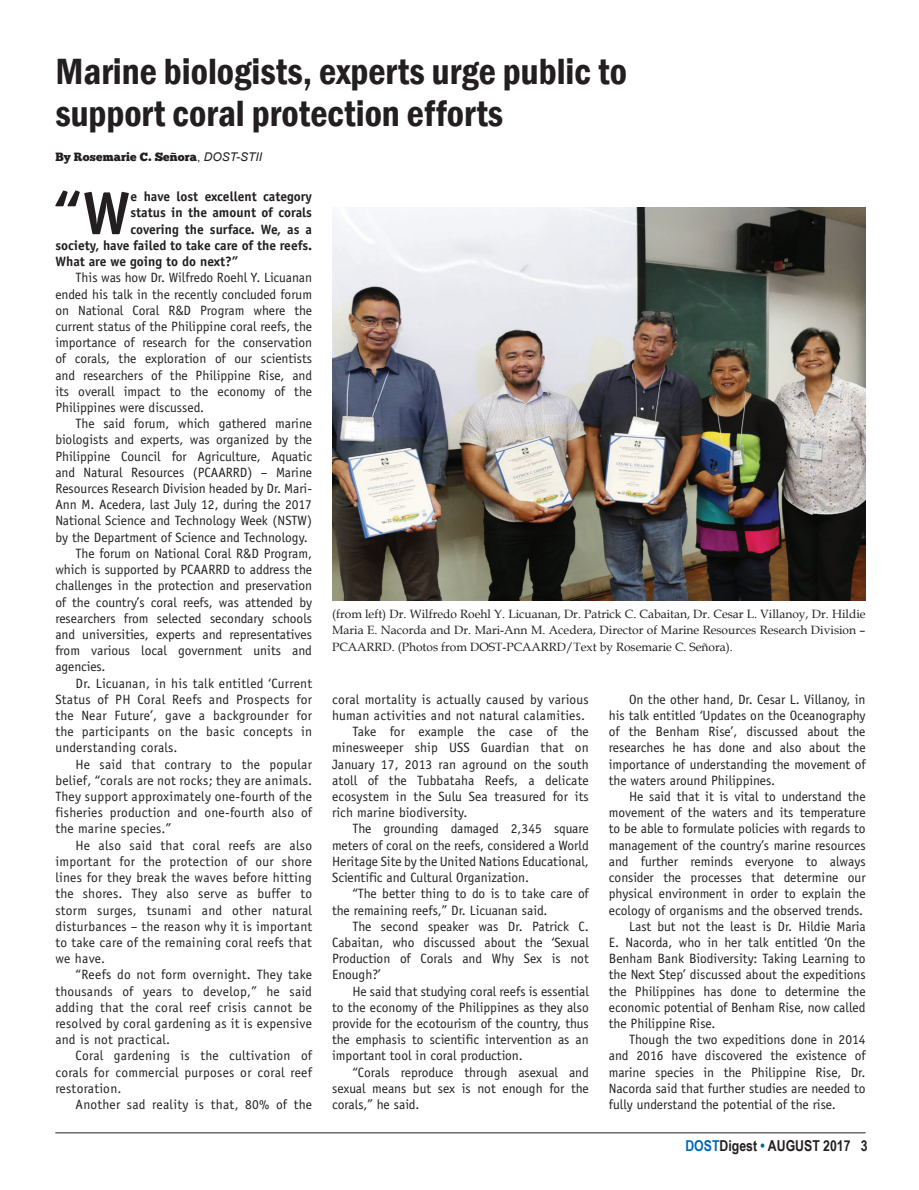
<style>
.page{position:relative;width:919px;height:1190px;background:#fff}
.page>*{position:absolute;margin:0;border:0;box-sizing:border-box;transform-origin:0 0}
.t1{font:700 60.15px "Officina Sans";color:#231f20}
.t2{font:600 condensed 37.5px/42px "Franklin Gothic";color:#231f20}
.t3{font:700 15px "Arial Narrow";color:#231f20}
.t4{font:13.5px/16.2px "Officina Sans";color:#231f20;text-align:justify}
.t5{font:13.5px "Officina Sans";letter-spacing:.02em;color:#231f20}
.t6{font:700 13.5px "Officina Sans";color:#231f20}
.t7{font:12px/16.5px "Book Antiqua";color:#231f20;text-align:justify}
.t8{font:12px "Chunk Five";letter-spacing:.01em;color:#231f20}
.s1{font-family:"Arial"}
.s2{font-family:"Arial";font-style:italic}
.s3{color:#0167b4}
.s4{color:#006594}
</style>
<div class="page">
<hr style="left:55px;top:1132px;width:810px;height:1px;background:#231f20">
<img style="left:332px;top:208px;width:533px;height:392px">
<h2 class="t2" style="left:55px;top:50px;width:573px">Marine biologists, experts urge public to support coral protection efforts</h2>
<p class="t8" style="left:55px;top:150px;width:208px">By Rosemarie C. Señora<span class="s1">,</span> <span class="s2">DOST-STII</span></p>
<h1 class="t1" style="left:52px;top:176px;width:80px">“W</h1>
<p class="t6" style="left:130px;top:188px;width:183px">e have lost excellent category</p>
<p class="t6" style="left:130px;top:204px;width:183px">status in the amount of corals</p>
<p class="t6" style="left:130px;top:221px;width:183px">covering the surface. We, as a</p>
<p class="t6" style="left:55px;top:237px;width:258px">society, have failed to take care of the reefs.</p>
<p class="t6" style="left:55px;top:253px;width:185px">What are we going to do next?”</p>
<p class="t4" style="left:55px;top:269px;width:258px;text-indent:20px">This was how Dr. Wilfredo Roehl Y. Licuanan ended his talk in the recently concluded forum on National Coral R&amp;D Program where the current status of the Philippine coral reefs, the importance of research for the conservation of corals, the exploration of our scientists and researchers of the Philippine Rise, and its overall impact to the economy of the Philippines were discussed.</p>
<p class="t4" style="left:76px;top:415px;width:238px">The said forum, which gathered marine</p>
<p class="t4" style="left:55px;top:431px;width:258px">biologists and experts, was organized by the</p>
<p class="t4" style="left:55px;top:448px;width:258px">Philippine Council for Agriculture, Aquatic</p>
<p class="t4" style="left:55px;top:464px;width:258px">and Natural Resources (PCAARRD) – Marine</p>
<p class="t4" style="left:55px;top:480px;width:258px">Resources Research Division headed by Dr. Mari-</p>
<p class="t4" style="left:55px;top:496px;width:258px">Ann M. Acedera, last July 12, during the 2017</p>
<p class="t4" style="left:55px;top:512px;width:258px">National Science and Technology Week (NSTW)</p>
<p class="t4" style="left:55px;top:529px;width:254px">by the Department of Science and Technology.</p>
<p class="t4" style="left:76px;top:545px;width:238px">The forum on National Coral R&amp;D Program,</p>
<p class="t4" style="left:55px;top:561px;width:258px">which is supported by PCAARRD to address the</p>
<p class="t4" style="left:55px;top:577px;width:258px">challenges in the protection and preservation</p>
<p class="t4" style="left:55px;top:593px;width:258px">of the country’s coral reefs, was attended by</p>
<p class="t4" style="left:55px;top:610px;width:258px">researchers from selected secondary schools</p>
<p class="t4" style="left:55px;top:626px;width:258px">and universities, experts and representatives</p>
<p class="t4" style="left:55px;top:642px;width:258px">from various local government units and</p>
<p class="t4" style="left:55px;top:658px;width:52px">agencies.</p>
<p class="t5" style="left:76px;top:675px;width:238px">Dr. Licuanan, in his talk entitled ‘Current</p>
<p class="t5" style="left:55px;top:691px;width:258px">Status of PH Coral Reefs and Prospects for</p>
<p class="t5" style="left:55px;top:707px;width:258px">the Near Future’, gave a backgrounder for</p>
<p class="t5" style="left:55px;top:723px;width:258px">the participants on the basic concepts in</p>
<p class="t5" style="left:55px;top:739px;width:124px">understanding corals.</p>
<p class="t5" style="left:76px;top:756px;width:238px">He said that contrary to the popular</p>
<p class="t5" style="left:55px;top:772px;width:258px">belief, “corals are not rocks; they are animals.</p>
<p class="t5" style="left:55px;top:788px;width:258px">They support approximately one-fourth of the</p>
<p class="t5" style="left:55px;top:804px;width:258px">fisheries production and one-fourth also of</p>
<p class="t5" style="left:55px;top:820px;width:117px">the marine species.”</p>
<p class="t5" style="left:76px;top:837px;width:238px">He also said that coral reefs are also</p>
<p class="t5" style="left:55px;top:853px;width:258px">important for the protection of our shore</p>
<p class="t5" style="left:55px;top:869px;width:258px">lines for they break the waves before hitting</p>
<p class="t5" style="left:55px;top:885px;width:258px">the shores. They also serve as buffer to</p>
<p class="t5" style="left:55px;top:901px;width:258px">storm surges, tsunami and other natural</p>
<p class="t5" style="left:55px;top:918px;width:258px">disturbances – the reason why it is important</p>
<p class="t5" style="left:55px;top:934px;width:258px">to take care of the remaining coral reefs that</p>
<p class="t4" style="left:55px;top:950px;width:51px">we have.</p>
<p class="t5" style="left:76px;top:966px;width:238px">“Reefs do not form overnight. They take</p>
<p class="t5" style="left:55px;top:982px;width:258px">thousands of years to develop,” he said</p>
<p class="t5" style="left:55px;top:999px;width:258px">adding that the coral reef crisis cannot be</p>
<p class="t5" style="left:55px;top:1015px;width:258px">resolved by coral gardening as it is expensive</p>
<p class="t5" style="left:55px;top:1031px;width:116px">and is not practical.</p>
<p class="t5" style="left:76px;top:1047px;width:238px">Coral gardening is the cultivation of</p>
<p class="t5" style="left:55px;top:1063px;width:258px">corals for commercial purposes or coral reef</p>
<p class="t5" style="left:55px;top:1080px;width:68px">restoration.</p>
<p class="t5" style="left:76px;top:1096px;width:238px">Another sad reality is that, 80% of the</p>
<p class="t7" style="left:332px;top:605px;width:535px">(from left) Dr. Wilfredo Roehl Y. Licuanan, Dr. Patrick C. Cabaitan, Dr. Cesar L. Villanoy, Dr. Hildie Maria E. Nacorda and Dr. Mari-Ann M. Acedera, Director of Marine Resources Research Division – PCAARRD. (Photos from DOST-PCAARRD/Text by Rosemarie C. Señora).</p>
<p class="t5" style="left:332px;top:691px;width:258px">coral mortality is actually caused by various</p>
<p class="t5" style="left:332px;top:707px;width:254px">human activities and not natural calamities.</p>
<p class="t4" style="left:352px;top:723px;width:238px">Take for example the case of the</p>
<p class="t4" style="left:332px;top:739px;width:258px">minesweeper ship USS Guardian that on</p>
<p class="t4" style="left:332px;top:755px;width:258px">January 17, 2013 ran aground on the south</p>
<p class="t4" style="left:332px;top:772px;width:258px">atoll of the Tubbataha Reefs, a delicate</p>
<p class="t4" style="left:332px;top:788px;width:258px">ecosystem in the Sulu Sea treasured for its</p>
<p class="t4" style="left:332px;top:804px;width:137px">rich marine biodiversity.</p>
<p class="t4" style="left:352px;top:820px;width:238px">The grounding damaged 2,345 square</p>
<p class="t4" style="left:332px;top:836px;width:258px">meters of coral on the reefs, considered a World</p>
<p class="t4" style="left:332px;top:853px;width:258px">Heritage Site by the United Nations Educational,</p>
<p class="t4" style="left:332px;top:869px;width:199px">Scientific and Cultural Organization.</p>
<p class="t4" style="left:352px;top:885px;width:238px">“The better thing to do is to take care of</p>
<p class="t4" style="left:332px;top:901px;width:217px">the remaining reefs,” Dr. Licuanan said.</p>
<p class="t4" style="left:352px;top:917px;width:238px">The second speaker was Dr. Patrick C.</p>
<p class="t4" style="left:332px;top:934px;width:258px">Cabaitan, who discussed about the ‘Sexual</p>
<p class="t4" style="left:332px;top:950px;width:258px">Production of Corals and Why Sex is not</p>
<p class="t4" style="left:332px;top:966px;width:50px">Enough?’</p>
<p class="t4" style="left:352px;top:982px;width:238px">He said that studying coral reefs is essential</p>
<p class="t4" style="left:332px;top:998px;width:258px">to the economy of the Philippines as they also</p>
<p class="t4" style="left:332px;top:1015px;width:258px">provide for the ecotourism of the country, thus</p>
<p class="t4" style="left:332px;top:1031px;width:258px">the emphasis to scientific intervention as an</p>
<p class="t4" style="left:332px;top:1047px;width:192px">important tool in coral production.</p>
<p class="t4" style="left:352px;top:1063px;width:238px">“Corals reproduce through asexual and</p>
<p class="t4" style="left:332px;top:1079px;width:258px">sexual means but sex is not enough for the</p>
<p class="t4" style="left:332px;top:1096px;width:89px">corals,” he said.</p>
<p class="t4" style="left:609px;top:691px;width:258px;text-indent:20px">On the other hand, Dr. Cesar L. Villanoy, in his talk entitled ‘Updates on the Oceanography of the Benham Rise’, discussed about the researches he has done and also about the importance of understanding the movement of the waters around Philippines.</p>
<p class="t4" style="left:629px;top:788px;width:238px">He said that it is vital to understand the</p>
<p class="t4" style="left:609px;top:804px;width:258px">movement of the waters and its temperature</p>
<p class="t4" style="left:609px;top:820px;width:258px">to be able to formulate policies with regards to</p>
<p class="t4" style="left:609px;top:836px;width:258px">management of the country’s marine resources</p>
<p class="t4" style="left:609px;top:853px;width:258px">and further reminds everyone to always</p>
<p class="t4" style="left:609px;top:869px;width:258px">consider the processes that determine our</p>
<p class="t4" style="left:609px;top:885px;width:258px">physical environment in order to explain the</p>
<p class="t4" style="left:609px;top:901px;width:256px">ecology of organisms and the observed trends.</p>
<p class="t4" style="left:629px;top:917px;width:238px">Last but not the least is Dr. Hildie Maria</p>
<p class="t4" style="left:609px;top:934px;width:258px">E. Nacorda, who in her talk entitled ‘On the</p>
<p class="t4" style="left:609px;top:950px;width:258px">Benham Bank Biodiversity: Taking Learning to</p>
<p class="t4" style="left:609px;top:966px;width:258px">the Next Step’ discussed about the expeditions</p>
<p class="t4" style="left:609px;top:982px;width:258px">the Philippines has done to determine the</p>
<p class="t4" style="left:609px;top:998px;width:258px">economic potential of Benham Rise, now called</p>
<p class="t4" style="left:609px;top:1015px;width:108px">the Philippine Rise.</p>
<p class="t4" style="left:629px;top:1031px;width:238px">Though the two expeditions done in 2014</p>
<p class="t4" style="left:609px;top:1047px;width:258px">and 2016 have discovered the existence of</p>
<p class="t4" style="left:609px;top:1063px;width:258px">marine species in the Philippine Rise, Dr.</p>
<p class="t4" style="left:609px;top:1079px;width:258px">Nacorda said that further studies are needed to</p>
<p class="t4" style="left:609px;top:1096px;width:228px">fully understand the potential of the rise.</p>
<p class="t3" style="left:685px;top:1134px;width:184px"><span class="s3">DOST</span>Digest <span class="s4">•</span> AUGUST 2017 3</p>
</div>
